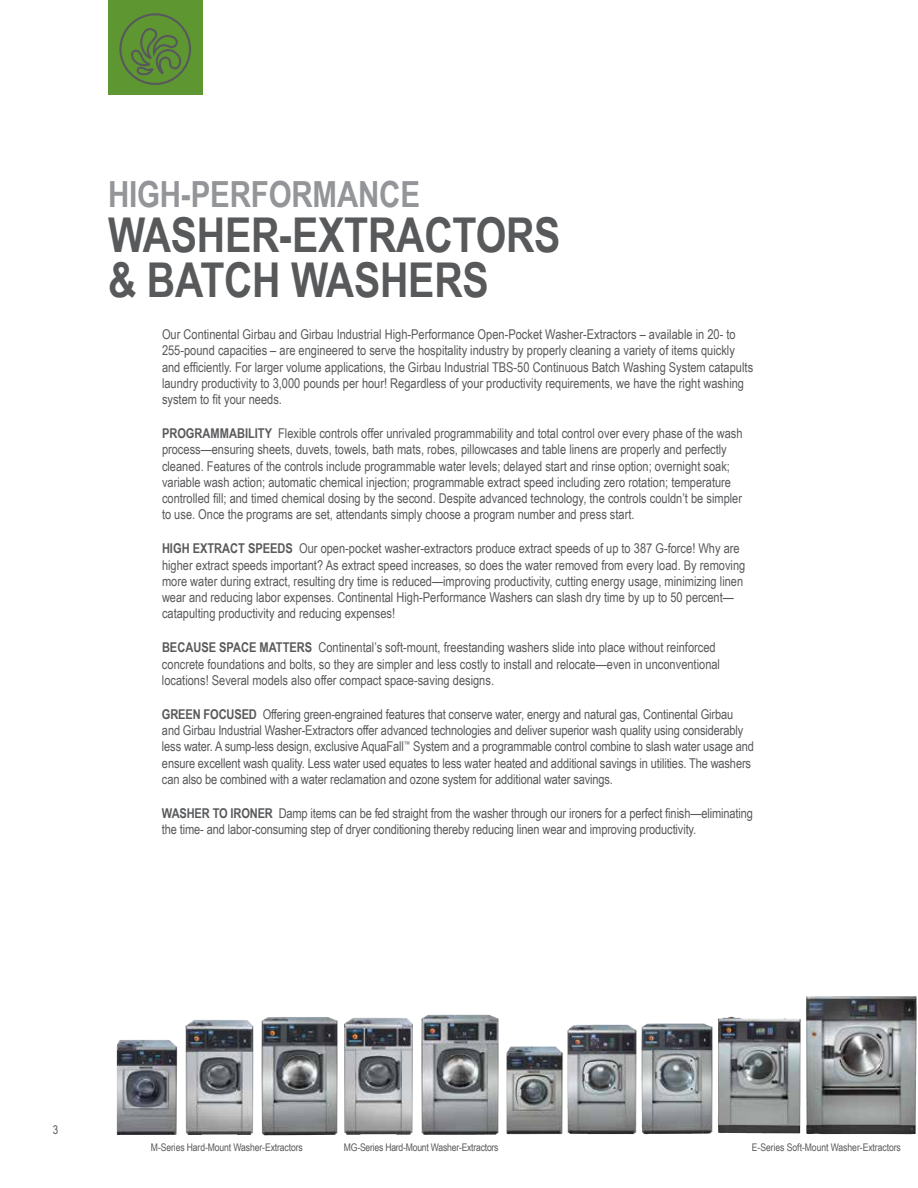
<style>
.page{position:relative;width:918px;height:1188px;background:#fff}
.page>*{position:absolute;margin:0;border:0;box-sizing:border-box;transform-origin:0 0}
.t1{font:700 48px/45px "Arial Narrow";letter-spacing:-.005em;color:#58595b}
.t2{font:700 36px "Arial Narrow";letter-spacing:-.005em;color:#939598}
.t3{font:13.5px/16.2px "Arial Narrow";color:#58595b}
.t4{font:12px "Arial Narrow";color:#58595b}
.t5{font:10.5px "Arial Narrow";letter-spacing:-.01em;color:#58595b}
.s1{font-weight:700}
</style>
<div class="page">
<img style="left:185px;top:1017px;width:153px;height:118px">
<img style="left:567px;top:996px;width:350px;height:138px">
<img style="left:344px;top:1015px;width:155px;height:120px">
<div style="left:108px;top:0;width:94px;height:94px;background:#5e9732"></div>
<div style="left:119px;top:13px;width:72px;height:71px;border:2px solid #58595b;border-radius:50%"></div>
<svg style="left:130px;top:26px;width:52px;height:58px"></svg>
<h2 class="t2" style="left:108px;top:167px;width:314px">HIGH-PERFORMANCE</h2>
<h1 class="t1" style="left:108px;top:210px;width:454px">WASHER-EXTRACTORS &amp; BATCH WASHERS</h1>
<p class="t3" style="left:162px;top:326px;width:593px">Our Continental Girbau and Girbau Industrial High-Performance Open-Pocket Washer-Extractors – available in 20- to 255-pound capacities – are engineered to serve the hospitality industry by properly cleaning a variety of items quickly and efficiently. For larger volume applications, the Girbau Industrial TBS-50 Continuous Batch Washing System catapults laundry productivity to 3,000 pounds per hour! Regardless of your productivity requirements, we have the right washing system to fit your needs.</p>
<p class="t3" style="left:162px;top:425px;width:582px"><span class="s1">PROGRAMMABILITY</span> Flexible controls offer unrivaled programmability and total control over every phase of the wash process—ensuring sheets, duvets, towels, bath mats, robes, pillowcases and table linens are properly and perfectly cleaned. Features of the controls include programmable water levels; delayed start and rinse option; overnight soak; variable wash action; automatic chemical injection; programmable extract speed including zero rotation; temperature controlled fill; and timed chemical dosing by the second. Despite advanced technology, the controls couldn’t be simpler to use. Once the programs are set, attendants simply choose a program number and press start.</p>
<p class="t3" style="left:162px;top:540px;width:585px"><span class="s1">HIGH EXTRACT SPEEDS</span> Our open-pocket washer-extractors produce extract speeds of up to 387 G-force! Why are higher extract speeds important? As extract speed increases, so does the water removed from every load. By removing more water during extract, resulting dry time is reduced—improving productivity, cutting energy usage, minimizing linen wear and reducing labor expenses. Continental High-Performance Washers can slash dry time by up to 50 percent— catapulting productivity and reducing expenses!</p>
<p class="t3" style="left:162px;top:639px;width:560px"><span class="s1">BECAUSE SPACE MATTERS</span> Continental’s soft-mount, freestanding washers slide into place without reinforced concrete foundations and bolts, so they are simpler and less costly to install and relocate—even in unconventional locations! Several models also offer compact space-saving designs.</p>
<p class="t3" style="left:162px;top:706px;width:593px"><span class="s1">GREEN FOCUSED</span> Offering green-engrained features that conserve water, energy and natural gas, Continental Girbau and Girbau Industrial Washer-Extractors offer advanced technologies and deliver superior wash quality using considerably less water. A sump-less design, exclusive AquaFall<sup>™</sup> System and a programmable control combine to slash water usage and ensure excellent wash quality. Less water used equates to less water heated and additional savings in utilities. The washers can also be combined with a water reclamation and ozone system for additional water savings.</p>
<p class="t3" style="left:162px;top:805px;width:592px"><span class="s1">WASHER TO IRONER</span> Damp items can be fed straight from the washer through our ironers for a perfect finish—eliminating the time- and labor-consuming step of dryer conditioning thereby reducing linen wear and improving productivity.</p>
<p class="t4" style="left:53px;top:1121px;width:7px">3</p>
<p class="t5" style="left:151px;top:1140px;width:153px">M-Series Hard-Mount Washer-Extractors</p>
<p class="t5" style="left:344px;top:1140px;width:156px">MG-Series Hard-Mount Washer-Extractors</p>
<p class="t5" style="left:752px;top:1139px;width:150px">E-Series Soft-Mount Washer-Extractors</p>
</div>
